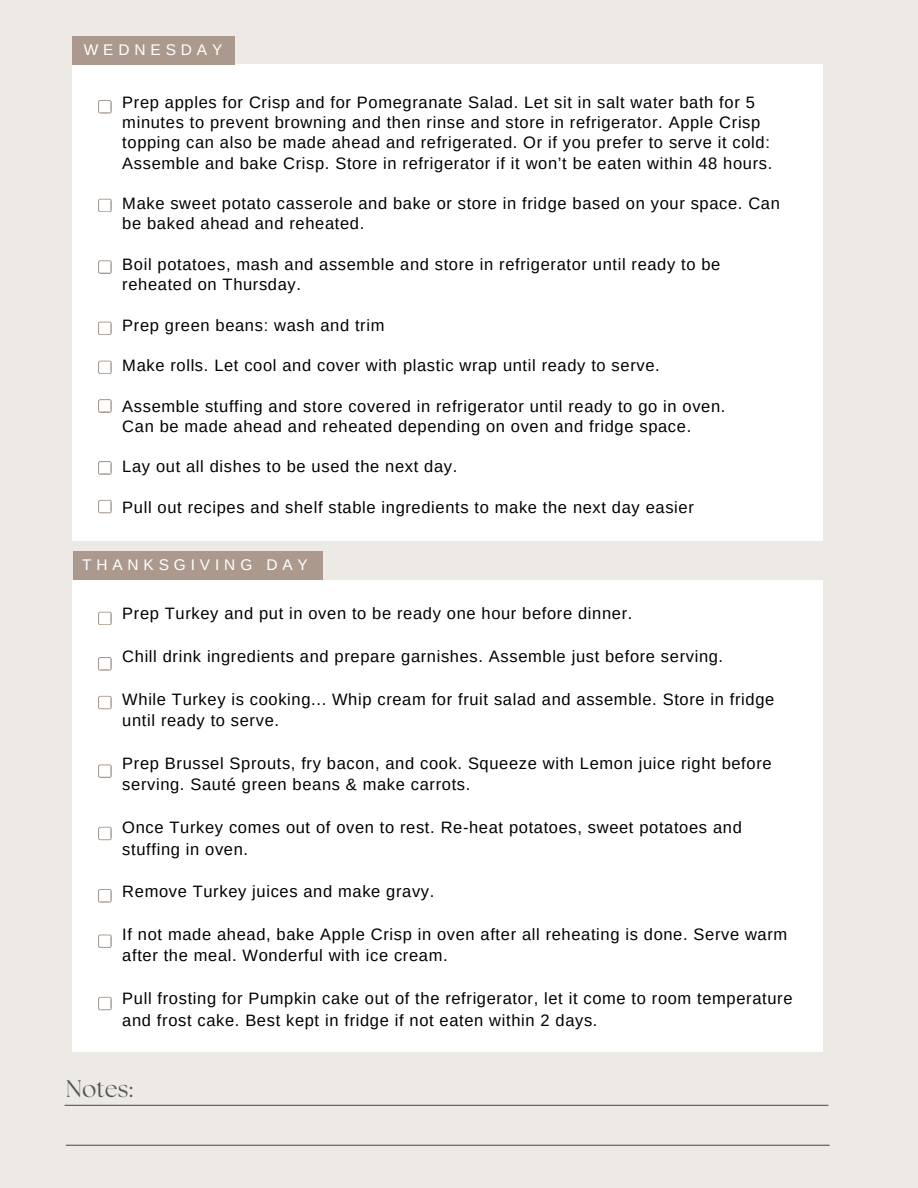
<style>
.page{position:relative;width:918px;height:1188px;background:#ede9e5}
.page>*{position:absolute;margin:0;border:0;box-sizing:border-box;transform-origin:0 0}
.t1{font:24px "The Seasons";letter-spacing:.005em;color:#575757}
.t2{font:16.5px/20.2px "Arimo";letter-spacing:.04em;color:#000}
.t3{font:15.45px "Arimo";letter-spacing:.315em;color:#fff}
</style>
<div class="page">
<div style="left:73px;top:580px;width:750px;height:471px;background:#fff"></div>
<hr style="left:65px;top:1105px;width:763px;height:1px;background:#575757">
<div style="left:73px;top:64px;width:750px;height:477px;background:#fff"></div>
<div style="left:73px;top:36px;width:162px;height:29px;background:#aa998c"></div>
<svg style="left:98px;top:100px;width:13px;height:13px"></svg>
<svg style="left:98px;top:198px;width:13px;height:14px"></svg>
<svg style="left:98px;top:260px;width:13px;height:14px"></svg>
<svg style="left:98px;top:321px;width:13px;height:14px"></svg>
<svg style="left:98px;top:360px;width:13px;height:14px"></svg>
<svg style="left:98px;top:399px;width:13px;height:14px"></svg>
<svg style="left:98px;top:461px;width:13px;height:13px"></svg>
<svg style="left:98px;top:500px;width:13px;height:13px"></svg>
<div style="left:73px;top:551px;width:249px;height:29px;background:#aa998c"></div>
<hr style="left:66px;top:1145px;width:764px;height:1px;background:#575757">
<svg style="left:98px;top:611px;width:13px;height:14px"></svg>
<svg style="left:98px;top:657px;width:13px;height:13px"></svg>
<svg style="left:98px;top:764px;width:13px;height:14px"></svg>
<svg style="left:98px;top:827px;width:13px;height:13px"></svg>
<svg style="left:98px;top:889px;width:13px;height:13px"></svg>
<svg style="left:98px;top:934px;width:13px;height:14px"></svg>
<svg style="left:98px;top:997px;width:13px;height:13px"></svg>
<svg style="left:98px;top:696px;width:13px;height:13px"></svg>
<p class="t3" style="left:84px;top:41px;width:140px">WEDNESDAY</p>
<p class="t2" style="left:122px;top:92px;width:652px">Prep apples for Crisp and for Pomegranate Salad. Let sit in salt water bath for 5 minutes to prevent browning and then rinse and store in refrigerator. Apple Crisp topping can also be made ahead and refrigerated. Or if you prefer to serve it cold:<br>Assemble and bake Crisp. Store in refrigerator if it won’t be eaten within 48 hours.</p>
<p class="t2" style="left:122px;top:193px;width:659px">Make sweet potato casserole and bake or store in fridge based on your space. Can be baked ahead and reheated.</p>
<p class="t2" style="left:122px;top:254px;width:600px">Boil potatoes, mash and assemble and store in refrigerator until ready to be reheated on Thursday.</p>
<p class="t2" style="left:122px;top:315px;width:264px">Prep green beans: wash and trim</p>
<p class="t2" style="left:122px;top:355px;width:539px">Make rolls. Let cool and cover with plastic wrap until ready to serve.</p>
<p class="t2" style="left:122px;top:396px;width:605px">Assemble stuffing and store covered in refrigerator until ready to go in oven.</p>
<p class="t2" style="left:122px;top:416px;width:570px">Can be made ahead and reheated depending on oven and fridge space.</p>
<p class="t2" style="left:122px;top:457px;width:337px">Lay out all dishes to be used the next day.</p>
<p class="t2" style="left:122px;top:497px;width:573px">Pull out recipes and shelf stable ingredients to make the next day easier</p>
<p class="t3" style="left:82px;top:556px;width:227px">THANKSGIVING DAY</p>
<p class="t2" style="left:122px;top:604px;width:512px">Prep Turkey and put in oven to be ready one hour before dinner.</p>
<p class="t2" style="left:122px;top:646px;width:602px">Chill drink ingredients and prepare garnishes. Assemble just before serving.</p>
<p class="t2" style="left:122px;top:689px;width:654px;line-height:21.3px">While Turkey is cooking... Whip cream for fruit salad and assemble. Store in fridge until ready to serve.</p>
<p class="t2" style="left:122px;top:753px;width:651px;line-height:21.3px">Prep Brussel Sprouts, fry bacon, and cook. Squeeze with Lemon juice right before serving. Sauté green beans &amp; make carrots.</p>
<p class="t2" style="left:122px;top:817px;width:621px;line-height:21.3px">Once Turkey comes out of oven to rest. Re-heat potatoes, sweet potatoes and stuffing in oven.</p>
<p class="t2" style="left:122px;top:881px;width:314px">Remove Turkey juices and make gravy.</p>
<p class="t2" style="left:122px;top:924px;width:667px;line-height:21.3px">If not made ahead, bake Apple Crisp in oven after all reheating is done. Serve warm after the meal. Wonderful with ice cream.</p>
<p class="t2" style="left:122px;top:988px;width:672px;line-height:21.3px">Pull frosting for Pumpkin cake out of the refrigerator, let it come to room temperature and frost cake. Best kept in fridge if not eaten within 2 days.</p>
<p class="t1" style="left:66px;top:1078px;width:68px">Notes:</p>
</div>
